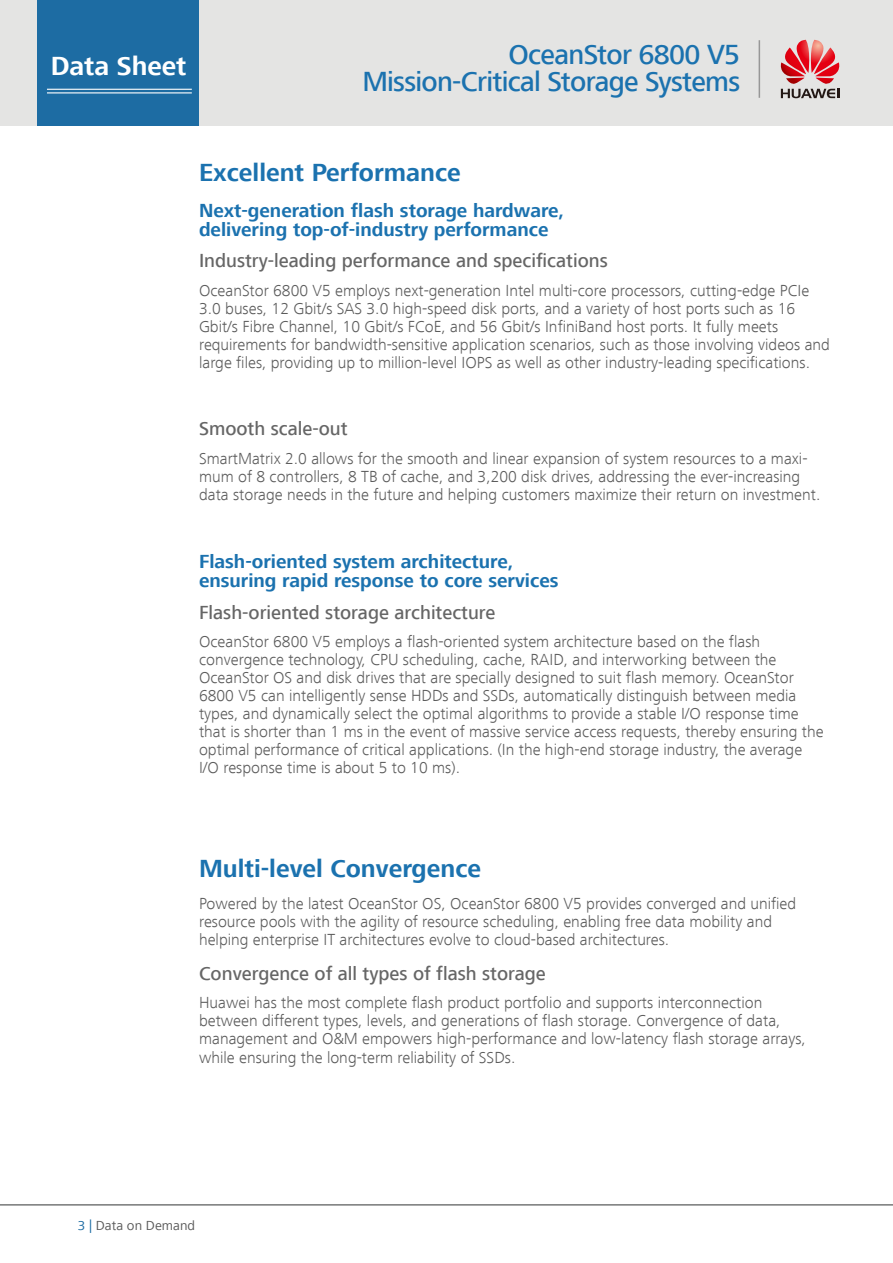
<style>
.page{position:relative;width:893px;height:1263px;background:#fff}
.page>*{position:absolute;margin:0;border:0;box-sizing:border-box;transform-origin:0 0}
.t1{font:500 28.5px/27px "Frutiger Next LT";letter-spacing:-.025em;color:#1b72af;text-align:right}
.t2{font:700 27px "Frutiger Next LT";letter-spacing:-.005em;color:#fff}
.t3{font:700 25.5px "Frutiger Next LT";color:#1b72af}
.t4{font:700 19.5px/18.9px "Frutiger Next LT";color:#1b72af}
.t5{font:500 19.5px "Frutiger Next LT";color:#666}
.t6{font:300 16.5px/18px "Frutiger Next LT";color:#5b5b5b}
.t7{font:13.5px "Frutiger Next LT";color:#5b5b5b}
.s1{color:#1d6ca3}
</style>
<div class="page">
<div style="left:0;top:0;width:893px;height:125px;background:#e4e4e3"></div>
<hr style="left:759px;top:40px;width:1px;height:58px;background:#979797">
<div style="left:38px;top:0;width:161px;height:125px;background:#1d6ca3"></div>
<hr style="left:47px;top:89px;width:145px;height:1px;background:#fff">
<hr style="left:47px;top:92px;width:145px;height:1px;background:#fff">
<svg style="left:780px;top:40px;width:60px;height:58px"></svg>
<hr style="left:0;top:1204px;width:893px;height:1px;background:#313333">
<h2 class="t2" style="left:51px;top:51px;width:137px">Data Sheet</h2>
<h1 class="t1" style="left:362px;top:41px;width:379px">OceanStor 6800 V5<br>Mission-Critical Storage Systems</h1>
<h3 class="t3" style="left:199px;top:159px;width:263px">Excellent Performance</h3>
<p class="t4" style="left:199px;top:201px;width:367px">Next-generation flash storage hardware, delivering top-of-industry performance</p>
<p class="t5" style="left:199px;top:250px;width:410px">Industry-leading performance and specifications</p>
<p class="t6" style="left:199px;top:282px;width:632px">OceanStor 6800 V5 employs next-generation Intel multi-core processors, cutting-edge PCIe 3.0 buses, 12 Gbit/s SAS 3.0 high-speed disk ports, and a variety of host ports such as 16<br>Gbit/s Fibre Channel, 10 Gbit/s FCoE, and 56 Gbit/s InfiniBand host ports. It fully meets requirements for bandwidth-sensitive application scenarios, such as those involving videos and large files, providing up to million-level IOPS as well as other industry-leading specifications.</p>
<p class="t5" style="left:199px;top:418px;width:150px">Smooth scale-out</p>
<p class="t6" style="left:199px;top:450px;width:623px">SmartMatrix 2.0 allows for the smooth and linear expansion of system resources to a maxi&shy;mum of 8 controllers, 8 TB of cache, and 3,200 disk drives, addressing the ever-increasing data storage needs in the future and helping customers maximize their return on investment.</p>
<p class="t4" style="left:199px;top:552px;width:361px">Flash-oriented system architecture, ensuring rapid response to core services</p>
<p class="t5" style="left:199px;top:601px;width:298px">Flash-oriented storage architecture</p>
<p class="t6" style="left:199px;top:633px;width:626px">OceanStor 6800 V5 employs a flash-oriented system architecture based on the flash convergence technology, CPU scheduling, cache, RAID, and interworking between the OceanStor OS and disk drives that are specially designed to suit flash memory. OceanStor 6800 V5 can intelligently sense HDDs and SSDs, automatically distinguish between media types, and dynamically select the optimal algorithms to provide a stable I/O response time that is shorter than 1 ms in the event of massive service access requests, thereby ensuring the optimal performance of critical applications. (In the high-end storage industry, the average I/O response time is about 5 to 10 ms).</p>
<h3 class="t3" style="left:199px;top:854px;width:284px">Multi-level Convergence</h3>
<p class="t6" style="left:199px;top:895px;width:599px">Powered by the latest OceanStor OS, OceanStor 6800 V5 provides converged and unified resource pools with the agility of resource scheduling, enabling free data mobility and helping enterprise IT architectures evolve to cloud-based architectures.</p>
<p class="t5" style="left:199px;top:962px;width:348px">Convergence of all types of flash storage</p>
<p class="t6" style="left:199px;top:994px;width:608px">Huawei has the most complete flash product portfolio and supports interconnection between different types, levels, and generations of flash storage. Convergence of data, management and O&amp;M empowers high-performance and low-latency flash storage arrays, while ensuring the long-term reliability of SSDs.</p>
<p class="t7" style="left:78px;top:1218px;width:119px"><span class="s1">3 |</span> Data on Demand</p>
</div>
